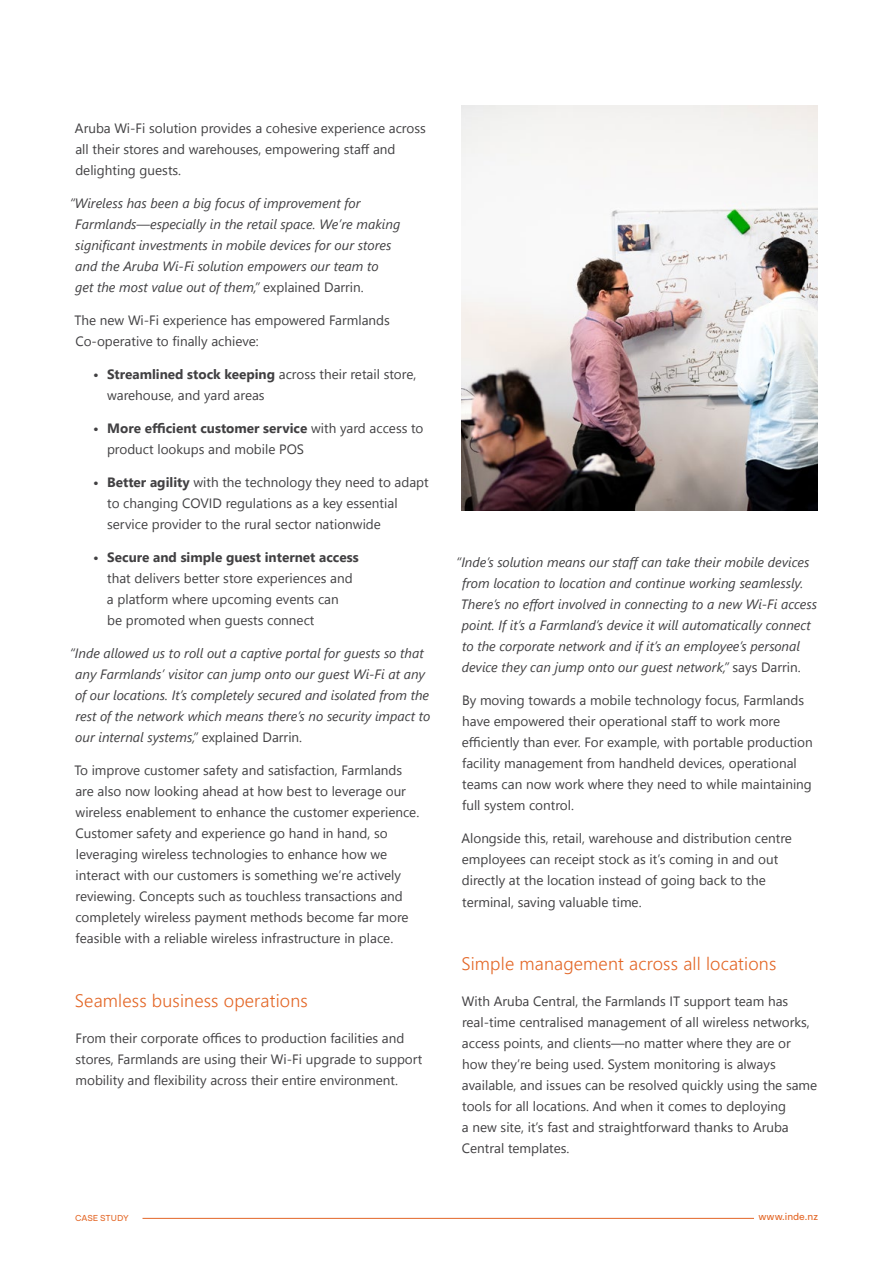
<style>
.page{position:relative;width:893px;height:1263px;background:#fff}
.page>*{position:absolute;margin:0;border:0;box-sizing:border-box;transform-origin:0 0}
.t1{font:300 18px "Segoe UI";letter-spacing:.01em;color:#e36626}
.Body{font:13.5px/21px "Segoe UI";color:#414042}
.Quote_-_in_text{font:italic 13.5px/21px "Segoe UI";color:#414042}
.t2{font:10.5px "F37 Zagma";color:#e36626}
.t3{font:9px "F37 Zagma";letter-spacing:-.005em;color:#e36626}
.s1{font-style:normal}
.s2{font-weight:700}
</style>
<div class="page">
<hr style="left:142px;top:1218px;width:612px;height:1px;background:#e36626">
<img style="left:461px;top:106px;width:357px;height:405px">
<p class="Body" style="left:75px;top:118px;width:352px">Aruba Wi-Fi solution provides a cohesive experience across all their stores and warehouses, empowering staff and delighting guests.</p>
<p class="Quote_-_in_text" style="left:75px;top:192px;width:327px;text-indent:-5px">“Wireless has been a big focus of improvement for Farmlands—especially in the retail space. We’re making significant investments in mobile devices for our stores and the Aruba Wi-Fi solution empowers our team to<br>get the most value out of them,” <span class="s1">explained Darrin.</span></p>
<p class="Body" style="left:74px;top:310px;width:317px">The new Wi-Fi experience has empowered Farmlands<br>Co-operative to finally achieve:</p>
<p class="Body" style="left:107px;top:364px;width:311px;text-indent:-14px"><span class="s2">• Streamlined stock keeping</span> across their retail store, warehouse, and yard areas</p>
<p class="Body" style="left:107px;top:418px;width:318px;text-indent:-14px"><span class="s2">• More efficient customer service</span> with yard access to product lookups and mobile POS</p>
<p class="Body" style="left:107px;top:472px;width:323px;text-indent:-14px"><span class="s2">• Better agility</span> with the technology they need to adapt to changing COVID regulations as a key essential service provider to the rural sector nationwide</p>
<p class="Body" style="left:107px;top:547px;width:253px;text-indent:-14px"><span class="s2">• Secure and simple guest internet access </span>that delivers better store experiences and a platform where upcoming events can<br>be promoted when guests connect</p>
<p class="Quote_-_in_text" style="left:75px;top:642px;width:357px;text-indent:-5px">“Inde allowed us to roll out a captive portal for guests so that any Farmlands’ visitor can jump onto our guest Wi-Fi at any of our locations. It’s completely secured and isolated from the rest of the network which means there’s no security impact to our internal systems,” <span class="s1">explained Darrin.</span></p>
<p class="Body" style="left:74px;top:760px;width:346px">To improve customer safety and satisfaction, Farmlands are also now looking ahead at how best to leverage our wireless enablement to enhance the customer experience.<br>Customer safety and experience go hand in hand, so leveraging wireless technologies to enhance how we interact with our customers is something we’re actively reviewing. Concepts such as touchless transactions and completely wireless payment methods become far more feasible with a reliable wireless infrastructure in place.</p>
<h3 class="t1" style="left:75px;top:986px;width:234px">Seamless business operations</h3>
<p class="Body" style="left:76px;top:1027px;width:348px">From their corporate offices to production facilities and stores, Farmlands are using their Wi-Fi upgrade to support mobility and flexibility across their entire environment.</p>
<p class="Quote_-_in_text" style="left:461px;top:551px;width:358px;text-indent:-4px">“Inde’s solution means our staff can take their mobile devices from location to location and continue working seamlessly.<br>There’s no effort involved in connecting to a new Wi-Fi access point. If it’s a Farmland’s device it will automatically connect to the corporate network and if it’s an employee’s personal device they can jump onto our guest network,” <span class="s1">says Darrin.</span></p>
<p class="Body" style="left:462px;top:690px;width:352px">By moving towards a mobile technology focus, Farmlands have empowered their operational staff to work more efficiently than ever. For example, with portable production facility management from handheld devices, operational teams can now work where they need to while maintaining full system control.</p>
<p class="Body" style="left:461px;top:827px;width:332px">Alongside this, retail, warehouse and distribution centre employees can receipt stock as it’s coming in and out directly at the location instead of going back to the terminal, saving valuable time.</p>
<h3 class="t1" style="left:461px;top:949px;width:316px">Simple management across all locations</h3>
<p class="Body" style="left:462px;top:991px;width:357px">With Aruba Central, the Farmlands IT support team has real-time centralised management of all wireless networks, access points, and clients—no matter where they are or how they’re being used. System monitoring is always available, and issues can be resolved quickly using the same tools for all locations. And when it comes to deploying<br>a new site, it’s fast and straightforward thanks to Aruba Central templates.</p>
<p class="t3" style="left:75px;top:1211px;width:55px">CASE STUDY</p>
<p class="t2" style="left:759px;top:1209px;width:61px">www.inde.nz</p>
</div>
